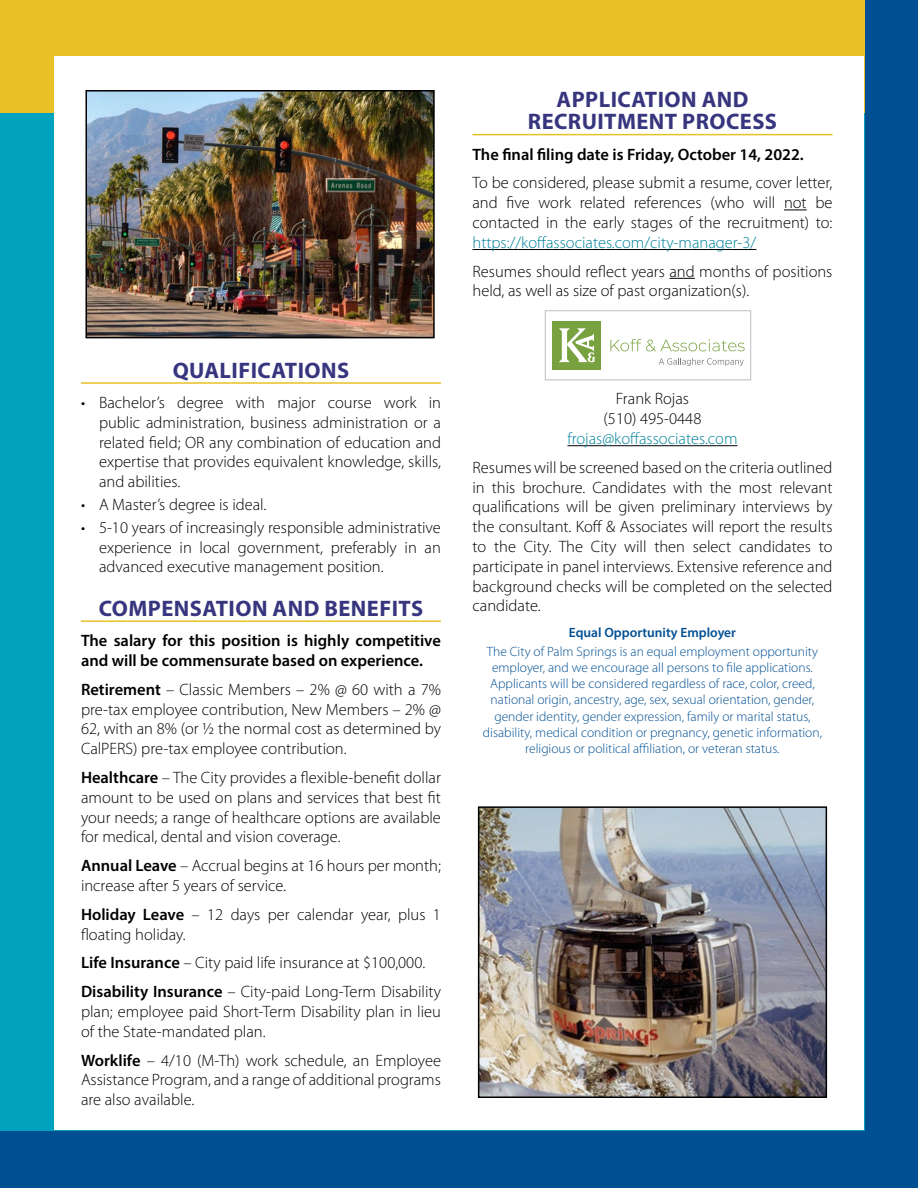
<style>
.page{position:relative;width:918px;height:1188px;background:#004f93}
.page>*{position:absolute;margin:0;border:0;box-sizing:border-box;transform-origin:0 0}
.t1{font:700 22.5px/22.5px "Myriad Pro";letter-spacing:.02em;color:#36357e;text-align:center}
.t2{font:300 16.5px/19.8px "Myriad Pro";color:#000;text-align:justify}
.t3{font:600 16.5px/19.8px "Myriad Pro";color:#000}
.t4{font:300 16.5px "Myriad Pro";color:#00829c}
.t5{font:300 13.5px/16.2px "Myriad Pro";color:#004f93;text-align:center}
.t6{font:600 13.5px "Myriad Pro";color:#004f93}
.s1{font-weight:600}
</style>
<div class="page">
<div style="left:0;top:0;width:864px;height:1130px;background:#00a2bd"></div>
<div style="left:0;top:0;width:864px;height:112px;background:#e9c127"></div>
<div style="left:54px;top:56px;width:810px;height:1074px;background:#fff"></div>
<img style="left:89px;top:93px;width:343px;height:242px">
<div style="left:86px;top:90px;width:349px;height:248px;border:2px solid #000"></div>
<svg style="left:659px;top:358px;width:85px;height:8px"></svg>
<div style="left:553px;top:321px;width:48px;height:49px;background:#78a23f"></div>
<svg style="left:559px;top:328px;width:36px;height:35px"></svg>
<svg style="left:610px;top:339px;width:135px;height:12px"></svg>
<div style="left:545px;top:310px;width:206px;height:70px;border:1px solid #bcbec0"></div>
<img style="left:481px;top:809px;width:343px;height:286px">
<div style="left:478px;top:806px;width:349px;height:292px;border:2px solid #000"></div>
<hr style="left:81px;top:382px;width:360px;height:2px;background:#e9c127">
<hr style="left:81px;top:620px;width:360px;height:2px;background:#e9c127">
<hr style="left:472px;top:134px;width:360px;height:1px;background:#e9c127">
<svg style="left:784px;top:210px;width:23px;height:1px"></svg>
<hr style="left:472px;top:249px;width:284px;height:1px;background:#000">
<svg style="left:670px;top:278px;width:25px;height:1px"></svg>
<hr style="left:567px;top:445px;width:171px;height:1px;background:#000">
<h1 class="t1" style="left:173px;top:358px;width:178px">QUALIFICATIONS</h1>
<p class="t2" style="left:99px;top:393px;width:344px;text-indent:-18px">• Bachelor’s degree with major course work in public administration, business administration or a related field; OR any combination of education and expertise that provides equivalent knowledge, skills, and abilities.</p>
<p class="t2" style="left:81px;top:495px;width:187px">• A Master’s degree is ideal.</p>
<p class="t2" style="left:99px;top:517px;width:343px;text-indent:-18px">• 5-10 years of increasingly responsible administrative experience in local government, preferably in an advanced executive management position.</p>
<h1 class="t1" style="left:99px;top:596px;width:326px">COMPENSATION AND BENEFITS</h1>
<p class="t3" style="left:81px;top:630px;width:362px">The salary for this position is highly competitive and will be commensurate based on experience.</p>
<p class="t2" style="left:81px;top:679px;width:362px"><span class="s1">Retirement</span> – Classic Members – 2% @ 60 with a 7% pre-tax employee contribution, New Members – 2% @ 62, with an 8% (or ½ the normal cost as determined by CalPERS) pre-tax employee contribution.</p>
<p class="t2" style="left:81px;top:768px;width:362px"><span class="s1">Healthcare</span> – The City provides a flexible-benefit dollar amount to be used on plans and services that best fit your needs; a range of healthcare options are available for medical, dental and vision coverage.</p>
<p class="t2" style="left:81px;top:856px;width:361px"><span class="s1">Annual Leave</span> – Accrual begins at 16 hours per month; increase after 5 years of service.</p>
<p class="t2" style="left:81px;top:904px;width:361px"><span class="s1">Holiday Leave</span> – 12 days per calendar year, plus 1 floating holiday.</p>
<p class="t2" style="left:81px;top:948px;width:362px;line-height:28.8px"><span class="s1">Life Insurance</span> – City paid life insurance at $100,000.<br><span class="s1">Disability Insurance</span> – City-paid Long-Term Disability</p>
<p class="t2" style="left:81px;top:1001px;width:362px">plan; employee paid Short-Term Disability plan in lieu of the State-mandated plan.</p>
<p class="t2" style="left:81px;top:1050px;width:362px"><span class="s1">Worklife</span> – 4/10 (M-Th) work schedule, an Employee Assistance Program, and a range of additional programs are also available.</p>
<h1 class="t1" style="left:528px;top:87px;width:251px">APPLICATION AND<br>RECRUITMENT PROCESS</h1>
<p class="t3" style="left:472px;top:144px;width:333px">The final filing date is Friday, October 14, 2022.</p>
<p class="t2" style="left:472px;top:173px;width:362px">To be considered, please submit a resume, cover letter, and five work related references (who will not be contacted in the early stages of the recruitment) to:</p>
<p class="t4" style="left:472px;top:232px;width:285px">https://koffassociates.com/city-manager-3/</p>
<p class="t2" style="left:472px;top:261px;width:361px">Resumes should reflect years and months of positions held, as well as size of past organization(s).</p>
<p class="t2" style="left:604px;top:389px;width:99px;text-align:center">Frank Rojas (510) 495-0448</p>
<p class="t4" style="left:567px;top:429px;width:172px">frojas@koffassociates.com</p>
<p class="t2" style="left:473px;top:457px;width:362px">Resumes will be screened based on the criteria outlined in this brochure. Candidates with the most relevant qualifications will be given preliminary interviews by the consultant. Koff &amp; Associates will report the results to the City. The City will then select candidates to participate in panel interviews. Extensive reference and background checks will be completed on the selected candidate.</p>
<p class="t6" style="left:569px;top:624px;width:169px">Equal Opportunity Employer</p>
<p class="t5" style="left:483px;top:643px;width:341px">The City of Palm Springs is an equal employment opportunity employer, and we encourage all persons to file applications.<br>Applicants will be considered regardless of race, color, creed, national origin, ancestry, age, sex, sexual orientation, gender, gender identity, gender expression, family or marital status, disability, medical condition or pregnancy, genetic information, religious or political affiliation, or veteran status.</p>
</div>
